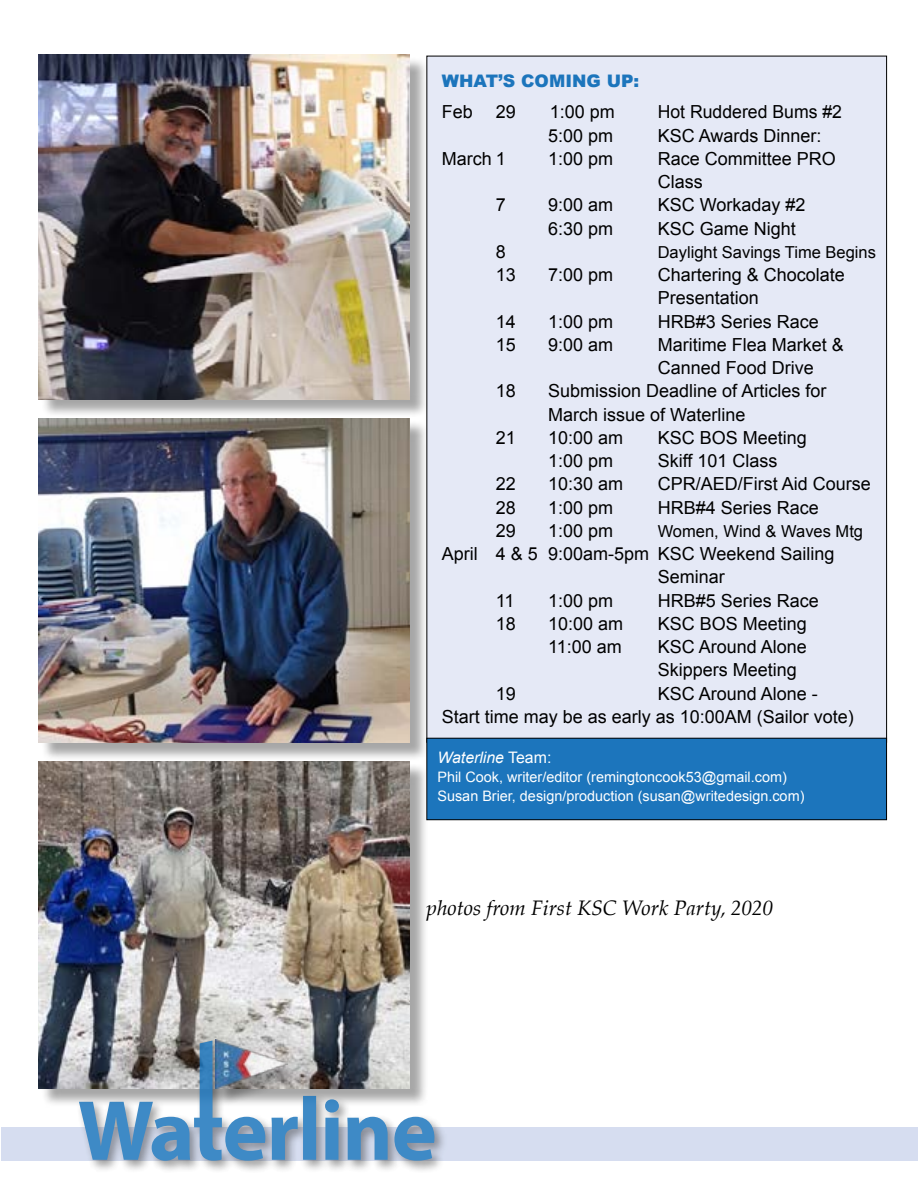
<style>
.page{position:relative;width:918px;height:1188px;background:#fff}
.page>*{position:absolute;margin:0;border:0;box-sizing:border-box;transform-origin:0 0}
.t1{font:italic 21px "Palatino";color:#000}
.t2{font:18px/23.2px "Arial";color:#000}
.t3{font:900 17.25px "Arial";color:#1c75bc}
.t4{font:16.5px "Arial";color:#000}
.t5{font:italic 15.9px "Arial";color:#fff}
.t6{font:14.4px/18.8px "Arial";color:#fff}
.s1{font-style:normal}
</style>
<div class="page">
<div style="left:41px;top:764px;width:387px;height:343px;background:#000;opacity:.35"></div>
<img style="left:39px;top:761px;width:370px;height:327px">
<div style="left:1px;top:1127px;width:917px;height:33px;background:#d6ddf0"></div>
<div style="left:76px;top:1038px;width:372px;height:136px;background:#000;opacity:.45"></div>
<svg style="left:79px;top:1041px;width:355px;height:120px;background:#8ca4b9"></svg>
<div style="left:218px;top:1042px;width:87px;height:65px;background:#000;opacity:.35"></div>
<img style="left:216px;top:1040px;width:72px;height:48px">
<div style="left:427px;top:56px;width:460px;height:686px;background:#e5e9f6"></div>
<div style="left:427px;top:738px;width:460px;height:82px;background:#1c75bc"></div>
<div style="left:427px;top:738px;width:460px;height:82px;border:1px solid #000"></div>
<div style="left:41px;top:421px;width:387px;height:340px;background:#000;opacity:.35"></div>
<img style="left:39px;top:418px;width:370px;height:324px">
<div style="left:41px;top:57px;width:387px;height:360px;background:#000;opacity:.35"></div>
<img style="left:39px;top:55px;width:370px;height:344px">
<p class="t3" style="left:442px;top:68px;width:199px">WHAT’S COMING UP:</p>
<p class="t2" style="left:442px;top:101px;width:33px">Feb</p>
<p class="t2" style="left:496px;top:101px;width:22px">29</p>
<p class="t2" style="left:550px;top:101px;width:67px">1:00 pm</p>
<p class="t2" style="left:658px;top:101px;width:186px">Hot Ruddered Bums #2</p>
<p class="t2" style="left:548px;top:124px;width:67px">5:00 pm</p>
<p class="t2" style="left:658px;top:124px;width:165px">KSC Awards Dinner:</p>
<p class="t2" style="left:442px;top:147px;width:66px">March 1</p>
<p class="t2" style="left:548px;top:147px;width:67px">1:00 pm</p>
<p class="t2" style="left:658px;top:147px;width:180px">Race Committee PRO<br>Class</p>
<p class="t2" style="left:496px;top:194px;width:12px">7</p>
<p class="t2" style="left:548px;top:194px;width:67px">9:00 am</p>
<p class="t2" style="left:658px;top:194px;width:149px">KSC Workaday #2</p>
<p class="t2" style="left:548px;top:217px;width:67px">6:30 pm</p>
<p class="t2" style="left:658px;top:217px;width:140px">KSC Game Night</p>
<p class="t2" style="left:496px;top:240px;width:12px">8</p>
<p class="t4" style="left:658px;top:241px;width:220px">Daylight Savings Time Begins</p>
<p class="t2" style="left:496px;top:263px;width:22px">13</p>
<p class="t2" style="left:548px;top:263px;width:67px">7:00 pm</p>
<p class="t2" style="left:658px;top:263px;width:189px">Chartering &amp; Chocolate<br>Presentation</p>
<p class="t2" style="left:496px;top:310px;width:22px">14</p>
<p class="t2" style="left:548px;top:310px;width:67px">1:00 pm</p>
<p class="t2" style="left:658px;top:310px;width:163px">HRB#3 Series Race</p>
<p class="t2" style="left:496px;top:333px;width:22px">15</p>
<p class="t2" style="left:548px;top:333px;width:67px">9:00 am</p>
<p class="t2" style="left:658px;top:333px;width:188px">Maritime Flea Market &amp;<br>Canned Food Drive</p>
<p class="t2" style="left:496px;top:380px;width:22px">18</p>
<p class="t2" style="left:548px;top:380px;width:280px">Submission Deadline of Articles for<br>March issue of Waterline</p>
<p class="t2" style="left:496px;top:426px;width:22px">21</p>
<p class="t2" style="left:548px;top:426px;width:77px">10:00 am</p>
<p class="t2" style="left:658px;top:426px;width:151px">KSC BOS Meeting</p>
<p class="t2" style="left:548px;top:449px;width:67px">1:00 pm</p>
<p class="t2" style="left:658px;top:449px;width:121px">Skiff 101 Class</p>
<p class="t2" style="left:496px;top:473px;width:22px">22</p>
<p class="t2" style="left:548px;top:473px;width:77px">10:30 am</p>
<p class="t2" style="left:658px;top:473px;width:215px">CPR/AED/First Aid Course</p>
<p class="t2" style="left:496px;top:496px;width:22px">28</p>
<p class="t2" style="left:548px;top:496px;width:67px">1:00 pm</p>
<p class="t2" style="left:658px;top:496px;width:163px">HRB#4 Series Race</p>
<p class="t2" style="left:496px;top:519px;width:22px">29</p>
<p class="t2" style="left:548px;top:519px;width:67px">1:00 pm</p>
<p class="t4" style="left:658px;top:520px;width:207px">Women, Wind &amp; Waves Mtg</p>
<p class="t2" style="left:442px;top:542px;width:394px">April 4 &amp; 5 9:00am-5pm KSC Weekend Sailing</p>
<p class="t2" style="left:658px;top:566px;width:69px">Seminar</p>
<p class="t2" style="left:496px;top:589px;width:20px">11</p>
<p class="t2" style="left:548px;top:589px;width:67px">1:00 pm</p>
<p class="t2" style="left:658px;top:589px;width:163px">HRB#5 Series Race</p>
<p class="t2" style="left:496px;top:612px;width:22px">18</p>
<p class="t2" style="left:548px;top:612px;width:77px">10:00 am</p>
<p class="t2" style="left:658px;top:612px;width:151px">KSC BOS Meeting</p>
<p class="t2" style="left:548px;top:635px;width:75px">11:00 am</p>
<p class="t2" style="left:658px;top:635px;width:151px">KSC Around Alone<br>Skippers Meeting</p>
<p class="t2" style="left:496px;top:682px;width:22px">19</p>
<p class="t2" style="left:442px;top:682px;width:414px;text-indent:216px">KSC Around Alone -<br>Start time may be as early as 10:00AM (Sailor vote)</p>
<p class="t5" style="left:437px;top:747px;width:115px">Waterline <span class="s1">Team:</span></p>
<p class="t6" style="left:437px;top:768px;width:368px">Phil Cook, writer/editor (remingtoncook53@gmail.com)<br>Susan Brier, design/production (susan@writedesign.com)</p>
<p class="t1" style="left:427px;top:890px;width:348px">photos from First KSC Work Party, 2020</p>
</div>
